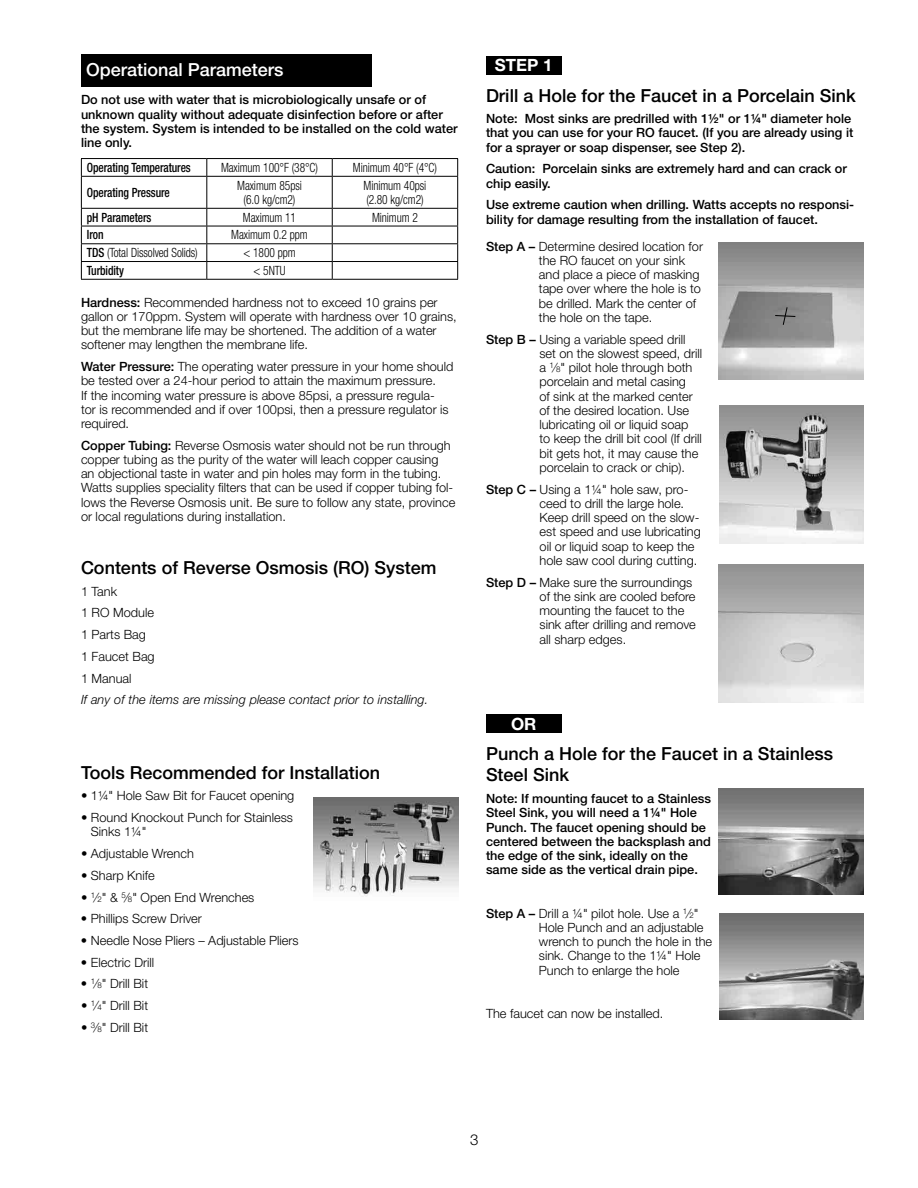
<style>
.page{position:relative;width:918px;height:1188px;background:#fff}
.page>*{position:absolute;margin:0;border:0;box-sizing:border-box;transform-origin:0 0}
.t1{font:500 18px/21px "Helvetica Neue LT Std";color:#000}
.t2{font:500 18px "Helvetica Neue LT Std";color:#fff}
.t3{font:700 16.95px "Helvetica Neue LT Std";color:#fff}
.t4{font:300 15px "Helvetica Neue LT Std";color:#000}
.t5{font:300 12.75px/14.2px "Helvetica Neue LT Std";color:#000}
.t6{font:500 12.75px/14.2px "Helvetica Neue LT Std";color:#000}
.t7{font:300 condensed 12.75px/14.2px "Helvetica Neue LT Std";letter-spacing:-.01em;color:#000;text-align:center;scale:.9 1}
.t8{font:500 condensed 12.75px "Helvetica Neue LT Std";letter-spacing:-.01em;color:#000;scale:.9 1}
.t9{font:italic 300 12.75px "Helvetica Neue LT Std";color:#000}
.s1{font-weight:500}
.s2{font-size:7.95px}
</style>
<div class="page">
<div style="left:81px;top:54px;width:291px;height:32px;background:#000"></div>
<svg style="left:206px;top:159px;width:1px;height:17px"></svg>
<svg style="left:332px;top:159px;width:1px;height:17px"></svg>
<hr style="left:81px;top:176px;width:126px;height:1px;background:#000">
<hr style="left:207px;top:176px;width:125px;height:1px;background:#000">
<hr style="left:206px;top:177px;width:1px;height:31px;background:#000">
<hr style="left:332px;top:176px;width:126px;height:1px;background:#000">
<hr style="left:332px;top:177px;width:1px;height:31px;background:#000">
<hr style="left:81px;top:208px;width:126px;height:1px;background:#000">
<hr style="left:207px;top:208px;width:125px;height:1px;background:#000">
<hr style="left:332px;top:208px;width:126px;height:1px;background:#000">
<hr style="left:81px;top:226px;width:126px;height:1px;background:#000">
<hr style="left:207px;top:226px;width:125px;height:1px;background:#000">
<hr style="left:332px;top:226px;width:126px;height:1px;background:#000">
<hr style="left:81px;top:243px;width:126px;height:1px;background:#000">
<hr style="left:207px;top:243px;width:125px;height:1px;background:#000">
<hr style="left:332px;top:243px;width:126px;height:1px;background:#000">
<hr style="left:81px;top:261px;width:126px;height:1px;background:#000">
<hr style="left:207px;top:261px;width:125px;height:1px;background:#000">
<svg style="left:206px;top:209px;width:1px;height:70px"></svg>
<hr style="left:332px;top:261px;width:126px;height:1px;background:#000">
<svg style="left:332px;top:209px;width:1px;height:70px"></svg>
<hr style="left:81px;top:158px;width:126px;height:1px;background:#000">
<svg style="left:81px;top:159px;width:1px;height:17px"></svg>
<hr style="left:207px;top:158px;width:125px;height:1px;background:#000">
<hr style="left:332px;top:158px;width:126px;height:1px;background:#000">
<svg style="left:457px;top:159px;width:1px;height:17px"></svg>
<hr style="left:81px;top:177px;width:1px;height:31px;background:#000">
<hr style="left:457px;top:177px;width:1px;height:31px;background:#000">
<svg style="left:81px;top:209px;width:1px;height:70px"></svg>
<svg style="left:457px;top:209px;width:1px;height:70px"></svg>
<hr style="left:81px;top:279px;width:126px;height:1px;background:#000">
<hr style="left:207px;top:279px;width:125px;height:1px;background:#000">
<hr style="left:332px;top:279px;width:126px;height:1px;background:#000">
<img style="left:314px;top:797px;width:144px;height:100px">
<img style="left:719px;top:242px;width:144px;height:138px">
<img style="left:720px;top:406px;width:143px;height:137px">
<img style="left:719px;top:565px;width:144px;height:137px">
<svg style="left:775px;top:307px;width:21px;height:18px"></svg>
<div style="left:486px;top:56px;width:76px;height:18px;background:#000"></div>
<img style="left:719px;top:788px;width:144px;height:107px">
<img style="left:720px;top:913px;width:144px;height:107px">
<div style="left:486px;top:714px;width:76px;height:19px;background:#000"></div>
<h1 class="t2" style="left:86px;top:59px;width:199px">Operational Parameters</h1>
<p class="t6" style="left:81px;top:93px;width:378px">Do not use with water that is microbiologically unsafe or of unknown quality without adequate disinfection before or after the system. System is intended to be installed on the cold water line only.</p>
<p class="t8" style="left:87px;top:160px;width:117px">Operating Temperatures</p>
<p class="t7" style="left:221px;top:160px;width:109px">Maximum 100°F (38°C)</p>
<p class="t7" style="left:353px;top:160px;width:95px">Minimum 40°F (4°C)</p>
<p class="t8" style="left:87px;top:185px;width:94px">Operating Pressure</p>
<p class="t7" style="left:237px;top:178px;width:73px">Maximum 85psi (6.0 kg/cm2)</p>
<p class="t7" style="left:364px;top:178px;width:71px;text-align:left">Minimum 40psi (2.80 kg/cm2)</p>
<p class="t8" style="left:87px;top:210px;width:73px">pH Parameters</p>
<p class="t7" style="left:243px;top:210px;width:61px">Maximum 11</p>
<p class="t7" style="left:372px;top:210px;width:52px">Minimum 2</p>
<p class="t8" style="left:87px;top:227px;width:20px">Iron</p>
<p class="t7" style="left:231px;top:228px;width:87px">Maximum 0.2 ppm</p>
<p class="t7" style="left:87px;top:245px;width:125px"><span class="s1">TDS</span> (Total Dissolved Solids)</p>
<p class="t7" style="left:243px;top:245px;width:60px">&lt; 1800 ppm</p>
<p class="t8" style="left:87px;top:263px;width:43px">Turbidity</p>
<p class="t7" style="left:254px;top:263px;width:37px">&lt; 5NTU</p>
<p class="t5" style="left:81px;top:295px;width:377px"><span class="s1">Hardness:</span> Recommended hardness not to exceed 10 grains per gallon or 170ppm. System will operate with hardness over 10 grains, but the membrane life may be shortened. The addition of a water softener may lengthen the membrane life.</p>
<p class="t5" style="left:81px;top:359px;width:374px"><span class="s1">Water Pressure:</span> The operating water pressure in your home should be tested over a 24-hour period to attain the maximum pressure.<br>If the incoming water pressure is above 85psi, a pressure regula-<br>tor is recommended and if over 100psi, then a pressure regulator is required.</p>
<p class="t5" style="left:81px;top:438px;width:376px"><span class="s1">Copper Tubing:</span> Reverse Osmosis water should not be run through copper tubing as the purity of the water will leach copper causing<br>an objectional taste in water and pin holes may form in the tubing.<br>Watts supplies speciality filters that can be used if copper tubing fol&shy;lows the Reverse Osmosis unit. Be sure to follow any state, province or local regulations during installation.</p>
<h1 class="t1" style="left:81px;top:557px;width:357px">Contents of Reverse Osmosis (RO) System</h1>
<p class="t5" style="left:81px;top:580px;width:75px;line-height:21.8px">1 Tank<br>1 RO Module<br>1 Parts Bag<br>1 Faucet Bag<br>1 Manual</p>
<p class="t9" style="left:81px;top:692px;width:349px">If any of the items are missing please contact prior to installing.</p>
<h1 class="t1" style="left:81px;top:762px;width:301px">Tools Recommended for Installation</h1>
<p class="t5" style="left:81px;top:789px;width:215px">• 1¼" Hole Saw Bit for Faucet opening</p>
<p class="t5" style="left:91px;top:810px;width:204px;text-indent:-10px">• Round Knockout Punch for Stainless<br>Sinks 1¼"</p>
<p class="t5" style="left:81px;top:846px;width:114px">• Adjustable Wrench</p>
<p class="t5" style="left:81px;top:868px;width:75px">• Sharp Knife</p>
<p class="t5" style="left:81px;top:890px;width:175px">• <sup>1</sup>⁄<span class="s2">2</span>" &amp; <sup>5</sup>⁄<span class="s2">8</span>" Open End Wrenches</p>
<p class="t5" style="left:81px;top:911px;width:122px">• Phillips Screw Driver</p>
<p class="t5" style="left:81px;top:933px;width:219px">• Needle Nose Pliers – Adjustable Pliers</p>
<p class="t5" style="left:81px;top:955px;width:75px">• Electric Drill</p>
<p class="t5" style="left:81px;top:976px;width:69px">• <sup>1</sup>⁄<span class="s2">8</span>" Drill Bit</p>
<p class="t5" style="left:81px;top:998px;width:69px">• <sup>1</sup>⁄<span class="s2">4</span>" Drill Bit</p>
<p class="t5" style="left:81px;top:1020px;width:69px">• <sup>3</sup>⁄<span class="s2">8</span>" Drill Bit</p>
<h2 class="t3" style="left:495px;top:55px;width:59px">STEP 1</h2>
<h1 class="t1" style="left:486px;top:84px;width:371px">Drill a Hole for the Faucet in a Porcelain Sink</h1>
<p class="t6" style="left:486px;top:111px;width:369px">Note: Most sinks are predrilled with 1½" or 1¼" diameter hole that you can use for your RO faucet. (If you are already using it for a sprayer or soap dispenser, see Step 2).</p>
<p class="t6" style="left:486px;top:162px;width:362px">Caution: Porcelain sinks are extremely hard and can crack or chip easily.</p>
<p class="t6" style="left:486px;top:198px;width:370px">Use extreme caution when drilling. Watts accepts no responsi&shy;bility for damage resulting from the installation of faucet.</p>
<p class="t5" style="left:539px;top:239px;width:166px;text-indent:-53px"><span class="s1">Step A –</span> Determine desired location for the RO faucet on your sink and place a piece of masking tape over where the hole is to be drilled. Mark the center of the hole on the tape.</p>
<p class="t5" style="left:539px;top:332px;width:164px;text-indent:-53px"><span class="s1">Step B –</span> Using a variable speed drill set on the slowest speed, drill a <sup>1</sup>⁄<span class="s2">8</span>" pilot hole through both porcelain and metal casing<br>of sink at the marked center of the desired location. Use lubricating oil or liquid soap to keep the drill bit cool (If drill bit gets hot, it may cause the porcelain to crack or chip).</p>
<p class="t5" style="left:540px;top:482px;width:163px;text-indent:-54px"><span class="s1">Step C –</span> Using a 1¼" hole saw, pro&shy;ceed to drill the large hole.<br>Keep drill speed on the slow&shy;est speed and use lubricating oil or liquid soap to keep the hole saw cool during cutting.</p>
<p class="t5" style="left:540px;top:575px;width:158px;text-indent:-54px"><span class="s1">Step D –</span> Make sure the surroundings of the sink are cooled before mounting the faucet to the sink after drilling and remove all sharp edges.</p>
<h2 class="t3" style="left:511px;top:713px;width:27px">OR</h2>
<h1 class="t1" style="left:486px;top:743px;width:349px">Punch a Hole for the Faucet in a Stainless<br>Steel Sink</h1>
<p class="t6" style="left:486px;top:791px;width:227px">Note: If mounting faucet to a Stainless Steel Sink, you will need a 1¼" Hole Punch. The faucet opening should be centered between the backsplash and the edge of the sink, ideally on the same side as the vertical drain pipe.</p>
<p class="t5" style="left:539px;top:906px;width:175px;text-indent:-53px"><span class="s1">Step A –</span> Drill a ¼" pilot hole. Use a <sup>1</sup>⁄<span class="s2">2</span>"<br>Hole Punch and an adjustable wrench to punch the hole in the sink. Change to the 1¼" Hole<br>Punch to enlarge the hole</p>
<p class="t5" style="left:486px;top:1006px;width:176px">The faucet can now be installed.</p>
<p class="t4" style="left:470px;top:1130px;width:10px">3</p>
</div>
